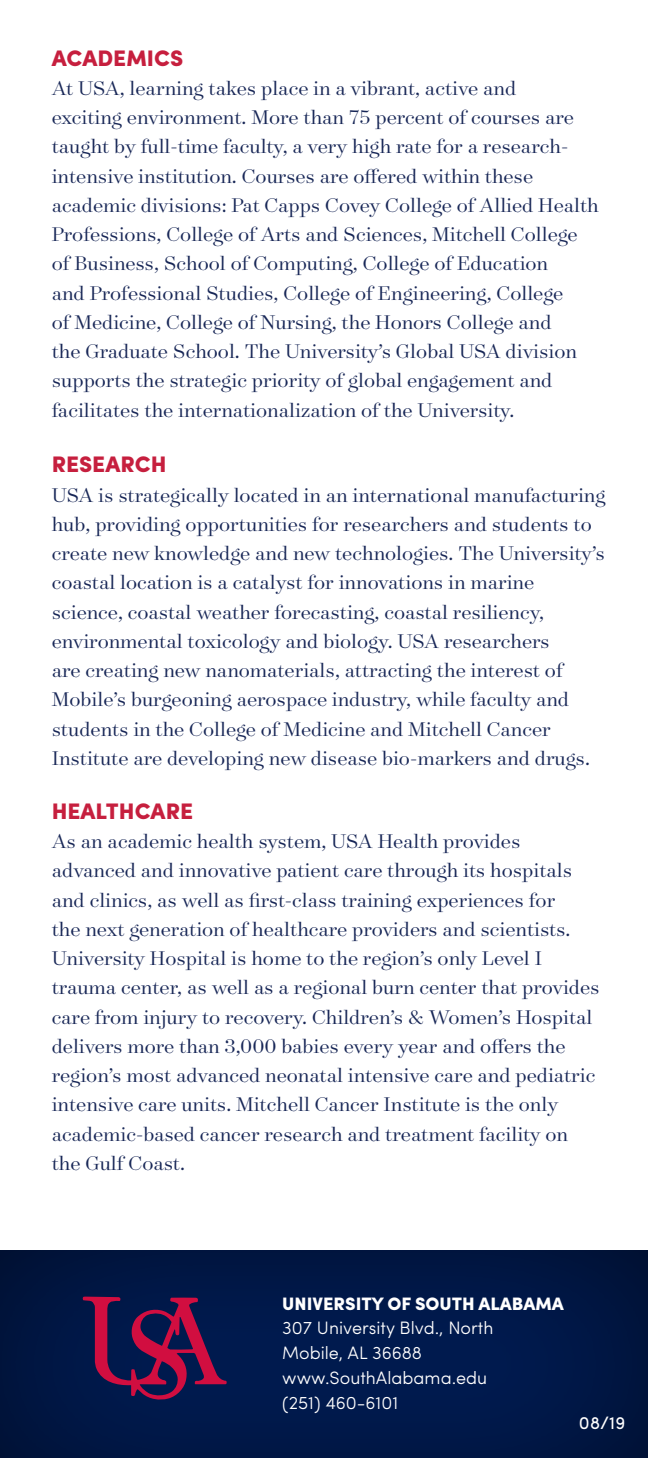
<style>
.page{position:relative;width:648px;height:1458px;background:#fff}
.page>*{position:absolute;margin:0;border:0;box-sizing:border-box;transform-origin:0 0}
.t1{font:300 22.5px/29.2px "Surveyor Display";color:#182757}
.t2{font:900 22.5px "Sofia Pro";color:#c61f3e}
.t3{font:300 18px "Sofia Pro";color:#fff}
.t4{font:900 18px "Sofia Pro";color:#fff}
.t5{font:18px "Sofia Pro";color:#fff}
</style>
<div class="page">
<div style="left:0;top:1249px;width:648px;height:209px;background:#001747"></div>
<svg style="left:83px;top:1297px;width:144px;height:103px"></svg>
<p class="t2" style="left:52px;top:40px;width:133px">ACADEMICS</p>
<p class="t1" style="left:52px;top:73px;width:549px">At USA, learning takes place in a vibrant, active and<br>exciting environment. More than 75 percent of courses are taught by full-time faculty, a very high rate for a research&shy;intensive institution. Courses are offered within these academic divisions: Pat Capps Covey College of Allied Health Professions, College of Arts and Sciences, Mitchell College of Business, School of Computing, College of Education<br>and Professional Studies, College of Engineering, College<br>of Medicine, College of Nursing, the Honors College and<br>the Graduate School. The University’s Global USA division supports the strategic priority of global engagement and facilitates the internationalization of the University.</p>
<p class="t2" style="left:52px;top:447px;width:116px">RESEARCH</p>
<p class="t1" style="left:52px;top:480px;width:555px">USA is strategically located in an international manufacturing hub, providing opportunities for researchers and students to create new knowledge and new technologies. The University’s coastal location is a catalyst for innovations in marine science, coastal weather forecasting, coastal resiliency, environmental toxicology and biology. USA researchers<br>are creating new nanomaterials, attracting the interest of Mobile’s burgeoning aerospace industry, while faculty and students in the College of Medicine and Mitchell Cancer Institute are developing new disease bio-markers and drugs.</p>
<p class="t2" style="left:52px;top:793px;width:143px">HEALTHCARE</p>
<p class="t1" style="left:52px;top:826px;width:549px">As an academic health system, USA Health provides advanced and innovative patient care through its hospitals and clinics, as well as first-class training experiences for<br>the next generation of healthcare providers and scientists.<br>University Hospital is home to the region’s only Level I trauma center, as well as a regional burn center that provides care from injury to recovery. Children’s &amp; Women’s Hospital delivers more than 3,000 babies every year and offers the region’s most advanced neonatal intensive care and pediatric intensive care units. Mitchell Cancer Institute is the only academic-based cancer research and treatment facility on</p>
<p class="t1" style="left:52px;top:1148px;width:135px">the Gulf Coast.</p>
<p class="t4" style="left:282px;top:1289px;width:283px">UNIVERSITY OF SOUTH ALABAMA</p>
<p class="t3" style="left:282px;top:1315px;width:213px">307 University Blvd., North</p>
<p class="t3" style="left:282px;top:1339px;width:141px">Mobile, AL 36688</p>
<p class="t3" style="left:282px;top:1364px;width:207px">www.SouthAlabama.edu</p>
<p class="t3" style="left:282px;top:1389px;width:117px">(251) 460-6101</p>
<p class="t5" style="left:579px;top:1410px;width:48px">08/19</p>
</div>
